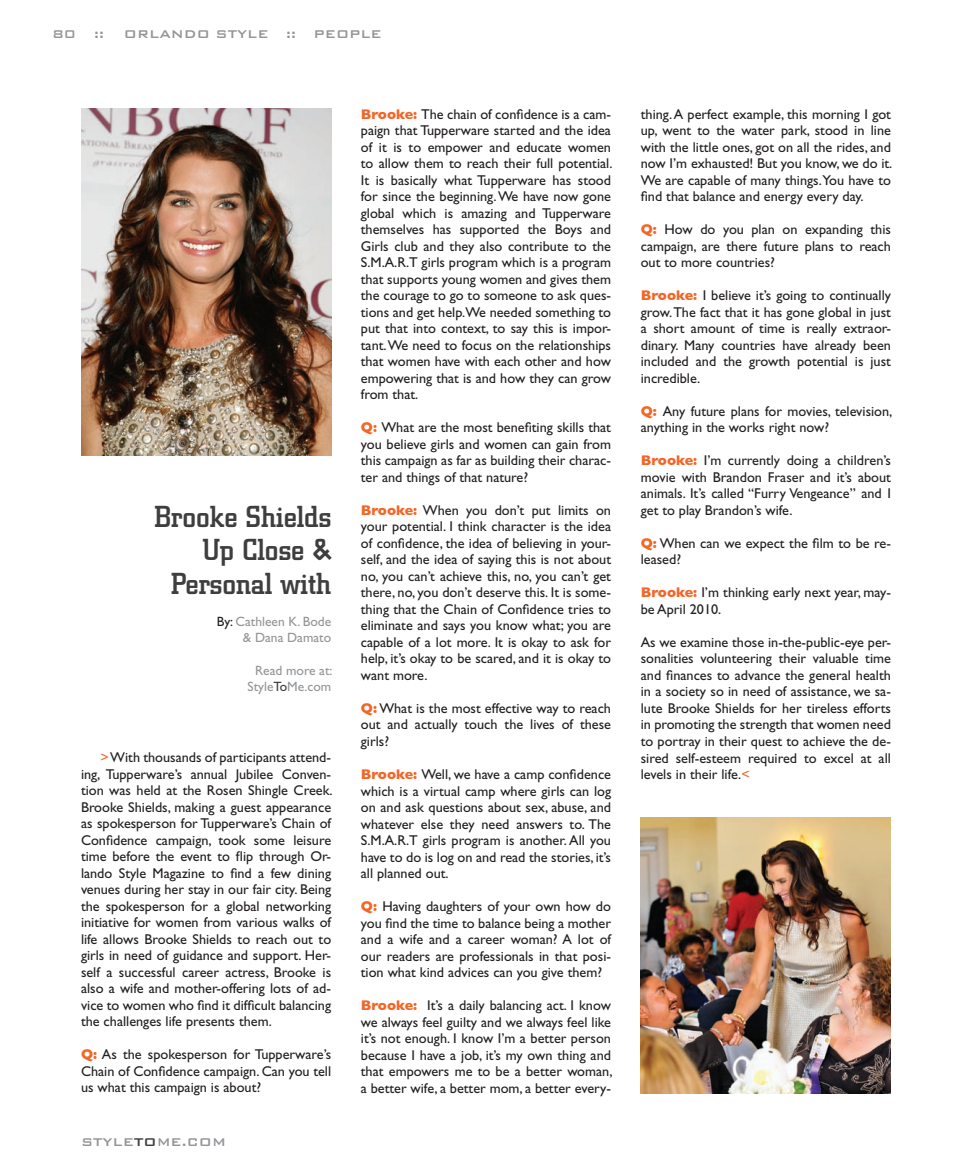
<style>
.page{position:relative;width:972px;height:1175px;background:#fff}
.page>*{position:absolute;margin:0;border:0;box-sizing:border-box;transform-origin:0 0}
.t1{font:500 30px "City";color:#3e3e3f}
.t2{font:500 15px "Bank Gothic";color:#939598}
.t3{font:14.25px/16.5px "Gill Sans";color:#231f20;text-align:justify}
.t4{font:13.5px "Gill Sans";color:#939598}
.s1{color:#231f20}
.s2{color:#3e3e3f}
.s3{color:#f26627}
.s4{font-weight:700;color:#f26627}
</style>
<div class="page">
<img style="left:81px;top:108px;width:250px;height:348px">
<img style="left:641px;top:818px;width:250px;height:276px">
<p class="t2" style="left:52px;top:26px;width:53px">80 ::</p>
<p class="t2" style="left:124px;top:26px;width:260px">orlando style :: people</p>
<p class="t1" style="left:154px;top:500px;width:178px">Brooke Shields</p>
<p class="t1" style="left:202px;top:533px;width:130px">Up Close &amp;</p>
<p class="t1" style="left:171px;top:566px;width:162px">Personal with</p>
<p class="t4" style="left:217px;top:613px;width:116px"><span class="s1">By:</span> Cathleen K. Bode</p>
<p class="t4" style="left:243px;top:630px;width:90px">&amp; Dana Damato</p>
<p class="t4" style="left:255px;top:662px;width:79px">Read more at:</p>
<p class="t4" style="left:248px;top:678px;width:85px">Style<span class="s2">To</span>Me.com</p>
<p class="t3" style="left:81px;top:749px;width:253px;text-indent:20px"><span class="s3">&gt;</span> With thousands of participants attend&shy;ing, Tupperware’s annual Jubilee Conven&shy;tion was held at the Rosen Shingle Creek.<br>Brooke Shields, making a guest appearance as spokesperson for Tupperware’s Chain of Confidence campaign, took some leisure time before the event to flip through Or&shy;lando Style Magazine to find a few dining venues during her stay in our fair city. Being the spokesperson for a global networking initiative for women from various walks of life allows Brooke Shields to reach out to girls in need of guidance and support. Her&shy;self a successful career actress, Brooke is also a wife and mother-offering lots of ad&shy;vice to women who find it difficult balancing the challenges life presents them.</p>
<p class="t3" style="left:81px;top:1046px;width:252px"><span class="s4">Q:</span> As the spokesperson for Tupperware’s Chain of Confidence campaign. Can you tell us what this campaign is about?</p>
<p class="t2" style="left:81px;top:1134px;width:146px">style<span class="s2">to</span>me.com</p>
<p class="t3" style="left:361px;top:106px;width:253px"><span class="s4">Brooke:</span> The chain of confidence is a cam&shy;paign that Tupperware started and the idea of it is to empower and educate women to allow them to reach their full potential.<br>It is basically what Tupperware has stood for since the beginning. We have now gone global which is amazing and Tupperware themselves has supported the Boys and Girls club and they also contribute to the S.M.A.R.T girls program which is a program that supports young women and gives them the courage to go to someone to ask ques&shy;tions and get help.We needed something to put that into context, to say this is impor&shy;tant. We need to focus on the relationships that women have with each other and how empowering that is and how they can grow from that.</p>
<p class="t3" style="left:361px;top:419px;width:252px"><span class="s4">Q:</span> What are the most benefiting skills that you believe girls and women can gain from this campaign as far as building their charac&shy;ter and things of that nature?</p>
<p class="t3" style="left:361px;top:502px;width:252px"><span class="s4">Brooke:</span> When you don’t put limits on your potential. I think character is the idea of confidence, the idea of believing in your&shy;self, and the idea of saying this is not about no, you can’t achieve this, no, you can’t get there, no, you don’t deserve this. It is some&shy;thing that the Chain of Confidence tries to eliminate and says you know what; you are capable of a lot more. It is okay to ask for help, it’s okay to be scared, and it is okay to want more.</p>
<p class="t3" style="left:361px;top:700px;width:252px"><span class="s4">Q:</span> What is the most effective way to reach out and actually touch the lives of these girls?</p>
<p class="t3" style="left:361px;top:766px;width:252px"><span class="s4">Brooke:</span> Well, we have a camp confidence which is a virtual camp where girls can log on and ask questions about sex, abuse, and whatever else they need answers to. The S.M.A.R.T girls program is another. All you have to do is log on and read the stories, it’s all planned out.</p>
<p class="t3" style="left:361px;top:898px;width:252px"><span class="s4">Q:</span> Having daughters of your own how do you find the time to balance being a mother and a wife and a career woman? A lot of our readers are professionals in that posi&shy;tion what kind advices can you give them?</p>
<p class="t3" style="left:361px;top:997px;width:253px"><span class="s4">Brooke:</span> It’s a daily balancing act. I know we always feel guilty and we always feel like it’s not enough. I know I’m a better person because I have a job, it’s my own thing and that empowers me to be a better woman, a better wife, a better mom, a better every-</p>
<p class="t3" style="left:641px;top:106px;width:253px">thing. A perfect example, this morning I got up, went to the water park, stood in line with the little ones, got on all the rides, and now I’m exhausted! But you know, we do it.<br>We are capable of many things.You have to find that balance and energy every day.</p>
<p class="t3" style="left:641px;top:221px;width:252px"><span class="s4">Q:</span> How do you plan on expanding this campaign, are there future plans to reach out to more countries?</p>
<p class="t3" style="left:641px;top:287px;width:252px"><span class="s4">Brooke:</span> I believe it’s going to continually grow. The fact that it has gone global in just a short amount of time is really extraor&shy;dinary. Many countries have already been included and the growth potential is just incredible.</p>
<p class="t3" style="left:641px;top:403px;width:253px"><span class="s4">Q:</span> Any future plans for movies, television, anything in the works right now?</p>
<p class="t3" style="left:641px;top:452px;width:252px"><span class="s4">Brooke:</span> I’m currently doing a children’s movie with Brandon Fraser and it’s about animals. It’s called “Furry Vengeance” and I get to play Brandon’s wife.</p>
<p class="t3" style="left:641px;top:535px;width:252px"><span class="s4">Q:</span> When can we expect the film to be re&shy;leased?</p>
<p class="t3" style="left:641px;top:584px;width:252px"><span class="s4">Brooke:</span> I’m thinking early next year, may&shy;be April 2010.</p>
<p class="t3" style="left:641px;top:634px;width:252px">As we examine those in-the-public-eye per&shy;sonalities volunteering their valuable time and finances to advance the general health in a society so in need of assistance, we sa&shy;lute Brooke Shields for her tireless efforts in promoting the strength that women need to portray in their quest to achieve the de&shy;sired self-esteem required to excel at all levels in their life.<span class="s3">&lt;</span></p>
</div>
